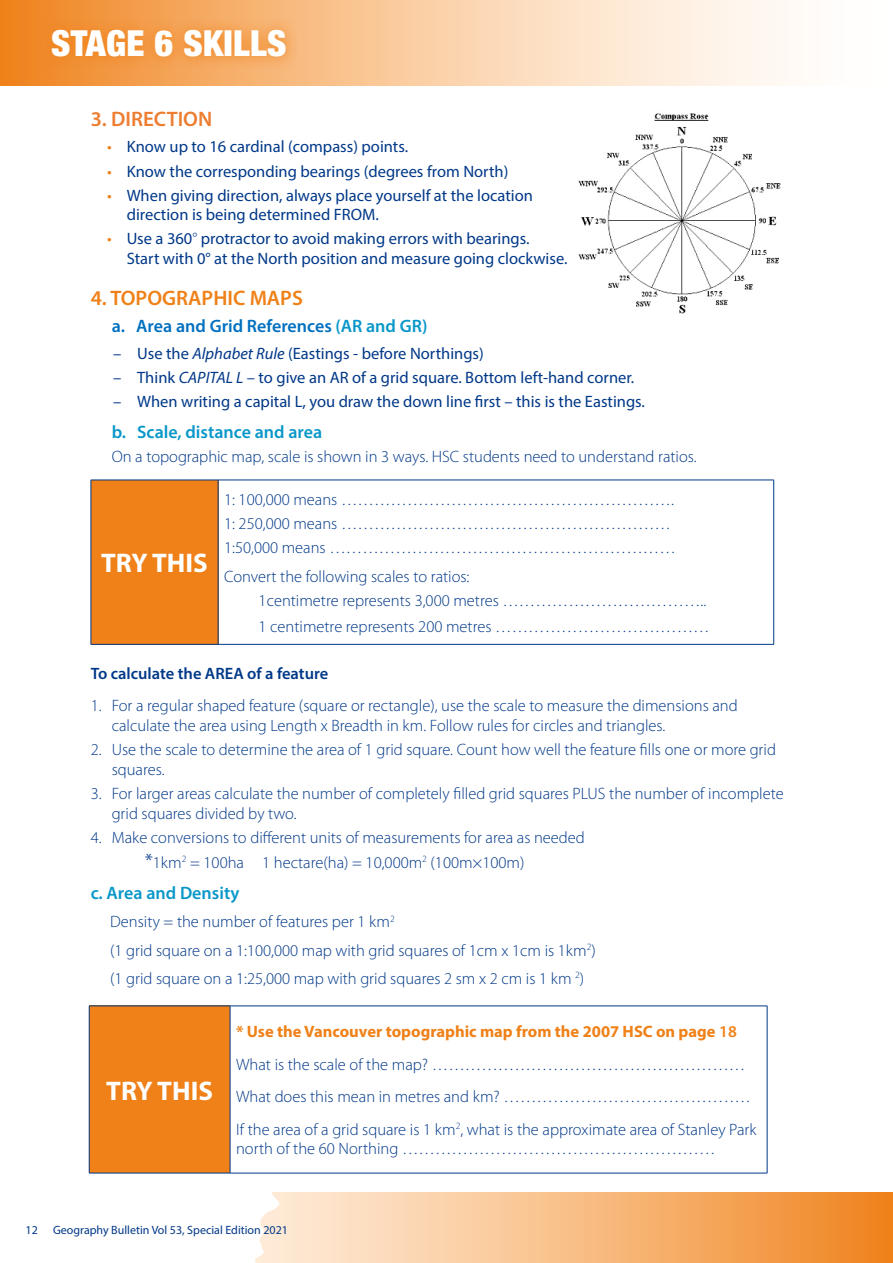
<style>
.page{position:relative;width:893px;height:1263px;background:#fff}
.page>*{position:absolute;margin:0;border:0;box-sizing:border-box;transform-origin:0 0}
.t1{font:900 condensed 36px "Helvetica Neue LT";letter-spacing:.01em;color:#fff}
.t2{font:700 27px "Myriad Pro";color:#fff}
.t3{font:600 21px "Myriad Pro";color:#ef8118}
.t4{font:600 21px "Myriad Pro";color:#ed7d31}
.t5{font:600 18px "Myriad Pro";color:#0997c9}
.t6{font:600 18px "Myriad Pro";color:#0070c0}
.t7{font:300 16.5px/24px "Myriad Pro";color:#003888}
.t8{font:16.5px/19.8px "Myriad Pro";color:#003888}
.t9{font:600 16.5px "Myriad Pro";color:#003888}
.t10{font:12px "Myriad Pro";color:#003888}
.s1{color:#ef8118}
.s2{font-weight:300}
.s3{color:#0997c9}
.s4{font-style:italic}
.s5{font-size:21px}
.s6{font-weight:700;color:#ef8118}
.s7{font-weight:600;color:#ef8118}
</style>
<div class="page">
<svg style="left:281px;top:1192px;width:612px;height:71px;background:#f7b97e"></svg>
<svg style="left:0;top:85px;width:281px;height:1178px"></svg>
<svg style="left:0;top:0;width:786px;height:85px;background:#facfa6"></svg>
<div style="left:38px;top:17px;width:262px;height:54px;background:#ef8118;opacity:.92"></div>
<div style="left:91px;top:480px;width:127px;height:164px;background:#ef8118"></div>
<hr style="left:91px;top:480px;width:127px;height:1px;background:#003888">
<hr style="left:91px;top:480px;width:1px;height:164px;background:#003888">
<hr style="left:218px;top:480px;width:556px;height:1px;background:#003888">
<hr style="left:218px;top:480px;width:1px;height:164px;background:#003888">
<hr style="left:773px;top:480px;width:1px;height:164px;background:#003888">
<hr style="left:91px;top:644px;width:127px;height:1px;background:#003888">
<hr style="left:218px;top:644px;width:556px;height:1px;background:#003888">
<img style="left:578px;top:113px;width:203px;height:201px">
<div style="left:89px;top:1006px;width:141px;height:167px;background:#ef8118"></div>
<hr style="left:89px;top:1006px;width:141px;height:1px;background:#003888">
<hr style="left:89px;top:1006px;width:1px;height:167px;background:#003888">
<hr style="left:230px;top:1006px;width:537px;height:1px;background:#003888">
<hr style="left:230px;top:1006px;width:1px;height:167px;background:#003888">
<hr style="left:767px;top:1006px;width:1px;height:167px;background:#003888">
<hr style="left:89px;top:1173px;width:141px;height:1px;background:#003888">
<hr style="left:230px;top:1173px;width:537px;height:1px;background:#003888">
<h1 class="t1" style="left:51px;top:21px;width:237px">STAGE 6 SKILLS</h1>
<p class="t4" style="left:91px;top:106px;width:123px">3. DIRECTION</p>
<p class="t8" style="left:107px;top:137px;width:302px"><span class="s1">•</span> Know up to 16 cardinal (compass) points.</p>
<p class="t8" style="left:107px;top:161px;width:403px"><span class="s1">•</span> Know the corresponding bearings (degrees from North)</p>
<p class="t8" style="left:127px;top:185px;width:408px;text-indent:-20px"><span class="s1">•</span> When giving direction, always place yourself at the location direction is being determined FROM.</p>
<p class="t8" style="left:127px;top:229px;width:442px;text-indent:-20px"><span class="s1">•</span> Use a 360<span class="s2">°</span> protractor to avoid making errors with bearings.<br>Start with 0° at the North position and measure going clockwise.</p>
<p class="t3" style="left:91px;top:285px;width:214px">4. TOPOGRAPHIC MAPS</p>
<p class="t6" style="left:112px;top:315px;width:317px">a. Area and Grid References <span class="s3">(AR and GR)</span></p>
<p class="t8" style="left:113px;top:343px;width:372px">– Use the <span class="s4">Alphabet Rule</span> (Eastings - before Northings)</p>
<p class="t8" style="left:113px;top:367px;width:523px">– Think <span class="s4">CAPITAL L</span> – to give an AR of a grid square. Bottom left-hand corner.</p>
<p class="t8" style="left:113px;top:391px;width:533px">– When writing a capital L, you draw the down line first – this is the Eastings.</p>
<p class="t5" style="left:112px;top:420px;width:212px">b. Scale, distance and area</p>
<p class="t7" style="left:112px;top:445px;width:586px">On a topographic map, scale is shown in 3 ways. HSC students need to understand ratios.</p>
<p class="t7" style="left:224px;top:488px;width:453px">1: 100,000 means …………………………………………………….<br>1: 250,000 means ……………………………………………………<br>1:50,000 means ………………………………………………………</p>
<p class="t7" style="left:259px;top:564px;width:449px;text-indent:-35px">Convert the following scales to ratios:<br>1centimetre represents 3,000 metres ………………………………..</p>
<p class="t7" style="left:259px;top:614px;width:453px">1 centimetre represents 200 metres …………………………………</p>
<p class="t9" style="left:91px;top:662px;width:239px">To calculate the AREA of a feature</p>
<p class="t7" style="left:112px;top:696px;width:627px;line-height:19.8px;text-indent:-21px">1. For a regular shaped feature (square or rectangle), use the scale to measure the dimensions and calculate the area using Length x Breadth in km. Follow rules for circles and triangles.</p>
<p class="t7" style="left:112px;top:740px;width:666px;line-height:19.8px;text-indent:-21px">2. Use the scale to determine the area of 1 grid square. Count how well the feature fills one or more grid squares.</p>
<p class="t7" style="left:112px;top:784px;width:674px;line-height:19.8px;text-indent:-21px">3. For larger areas calculate the number of completely filled grid squares PLUS the number of incomplete grid squares divided by two.</p>
<p class="t7" style="left:91px;top:825px;width:496px;line-height:25.2px;text-align:center">4. Make conversions to different units of measurements for area as needed <span class="s5">*</span>1km<sup>2</sup> = 100ha 1 hectare(ha) = 10,000m<sup>2</sup> (100m×100m)</p>
<p class="t5" style="left:91px;top:881px;width:150px">c. Area and Density</p>
<p class="t7" style="left:110px;top:908px;width:487px;line-height:28.3px">Density = the number of features per 1 km<sup>2<br></sup>(1 grid square on a 1:100,000 map with grid squares of 1cm x 1cm is 1km<sup>2</sup>) (1 grid square on a 1:25,000 map with grid squares 2 sm x 2 cm is 1 km <sup>2</sup>)</p>
<h2 class="t2" style="left:101px;top:546px;width:108px">TRY THIS</h2>
<h2 class="t2" style="left:106px;top:1073px;width:108px">TRY THIS</h2>
<p class="t7" style="left:236px;top:1015px;width:522px;line-height:32.5px"><span class="s6">* Use the Vancouver topographic map from the 2007 HSC on page</span> <span class="s7">18<br></span>What is the scale of the map? ………………………………………………… What does this mean in metres and km? ……………………………………… If the area of a grid square is 1 km<sup>2</sup>, what is the approximate area of Stanley Park</p>
<p class="t7" style="left:236px;top:1137px;width:481px">north of the 60 Northing …………………………………………………</p>
<p class="t10" style="left:26px;top:1223px;width:14px">12</p>
<p class="t10" style="left:53px;top:1223px;width:236px">Geography Bulletin Vol 53, Special Edition 2021</p>
</div>
